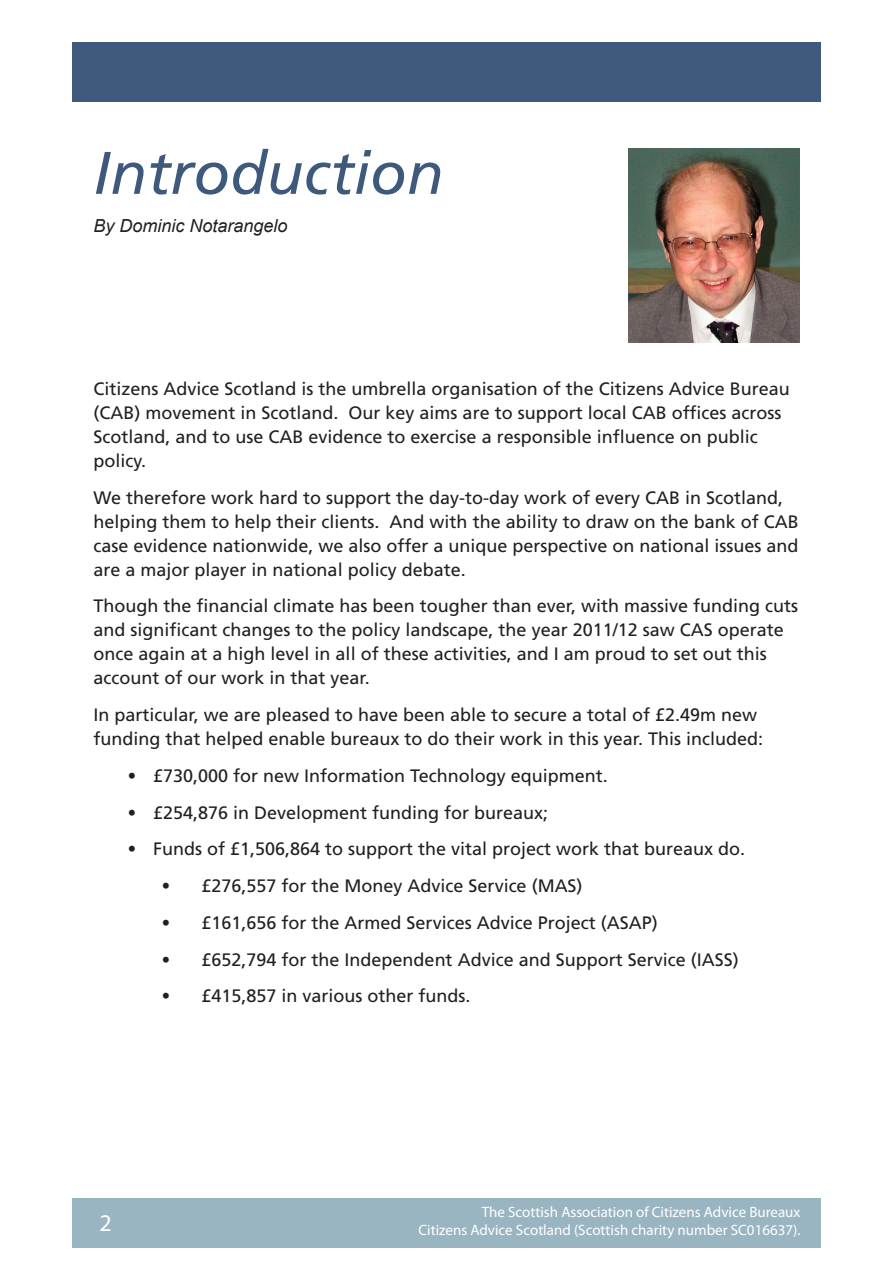
<style>
.page{position:relative;width:893px;height:1263px;background:#fff}
.page>*{position:absolute;margin:0;border:0;box-sizing:border-box;transform-origin:0 0}
.t1{font:italic 60px "Frutiger LT Std";color:#3e597c}
.t2{font:24px "Myriad Pro";color:#fff}
.t3{font:18px/24px "Frutiger LT Std";color:#231f20}
.t4{font:italic 18px "Arial";color:#231f20}
.t5{font:15px/18px "Myriad Pro";color:#fff;text-align:right}
.s1{font-family:"Arial";font-weight:900}
</style>
<div class="page">
<div style="left:72px;top:1198px;width:749px;height:49px;background:#9ab5c2"></div>
<img style="left:629px;top:149px;width:170px;height:194px">
<div style="left:72px;top:43px;width:749px;height:59px;background:#3e597c"></div>
<p class="t1" style="left:94px;top:138px;width:351px">Introduction</p>
<p class="t4" style="left:94px;top:214px;width:196px">By Dominic Notarangelo</p>
<p class="t3" style="left:94px;top:377px;width:698px">Citizens Advice Scotland is the umbrella organisation of the Citizens Advice Bureau (CAB) movement in Scotland. Our key aims are to support local CAB offices across Scotland, and to use CAB evidence to exercise a responsible influence on public policy.</p>
<p class="t3" style="left:94px;top:485px;width:707px">We therefore work hard to support the day-to-day work of every CAB in Scotland, helping them to help their clients. And with the ability to draw on the bank of CAB case evidence nationwide, we also offer a unique perspective on national issues and are a major player in national policy debate.</p>
<p class="t3" style="left:94px;top:594px;width:706px">Though the financial climate has been tougher than ever, with massive funding cuts and significant changes to the policy landscape, the year 2011/12 saw CAS operate once again at a high level in all of these activities, and I am proud to set out this account of our work in that year.</p>
<p class="t3" style="left:94px;top:703px;width:671px">In particular, we are pleased to have been able to secure a total of £2.49m new funding that helped enable bureaux to do their work in this year. This included:</p>
<p class="t3" style="left:128px;top:764px;width:482px"><span class="s1">•</span> £730,000 for new Information Technology equipment.</p>
<p class="t3" style="left:128px;top:800px;width:422px"><span class="s1">•</span> £254,876 in Development funding for bureaux;</p>
<p class="t3" style="left:128px;top:837px;width:619px"><span class="s1">•</span> Funds of £1,506,864 to support the vital project work that bureaux do.</p>
<p class="t3" style="left:162px;top:874px;width:423px"><span class="s1">•</span> £276,557 for the Money Advice Service (MAS)</p>
<p class="t3" style="left:162px;top:911px;width:498px"><span class="s1">•</span> £161,656 for the Armed Services Advice Project (ASAP)</p>
<p class="t3" style="left:162px;top:947px;width:579px"><span class="s1">•</span> £652,794 for the Independent Advice and Support Service (IASS)</p>
<p class="t3" style="left:162px;top:984px;width:311px"><span class="s1">•</span> £415,857 in various other funds.</p>
<p class="t2" style="left:99px;top:1208px;width:14px">2</p>
<p class="t5" style="left:419px;top:1202px;width:383px">The Scottish Association of Citizens Advice Bureaux<br>Citizens Advice Scotland (Scottish charity number SC016637).</p>
</div>
